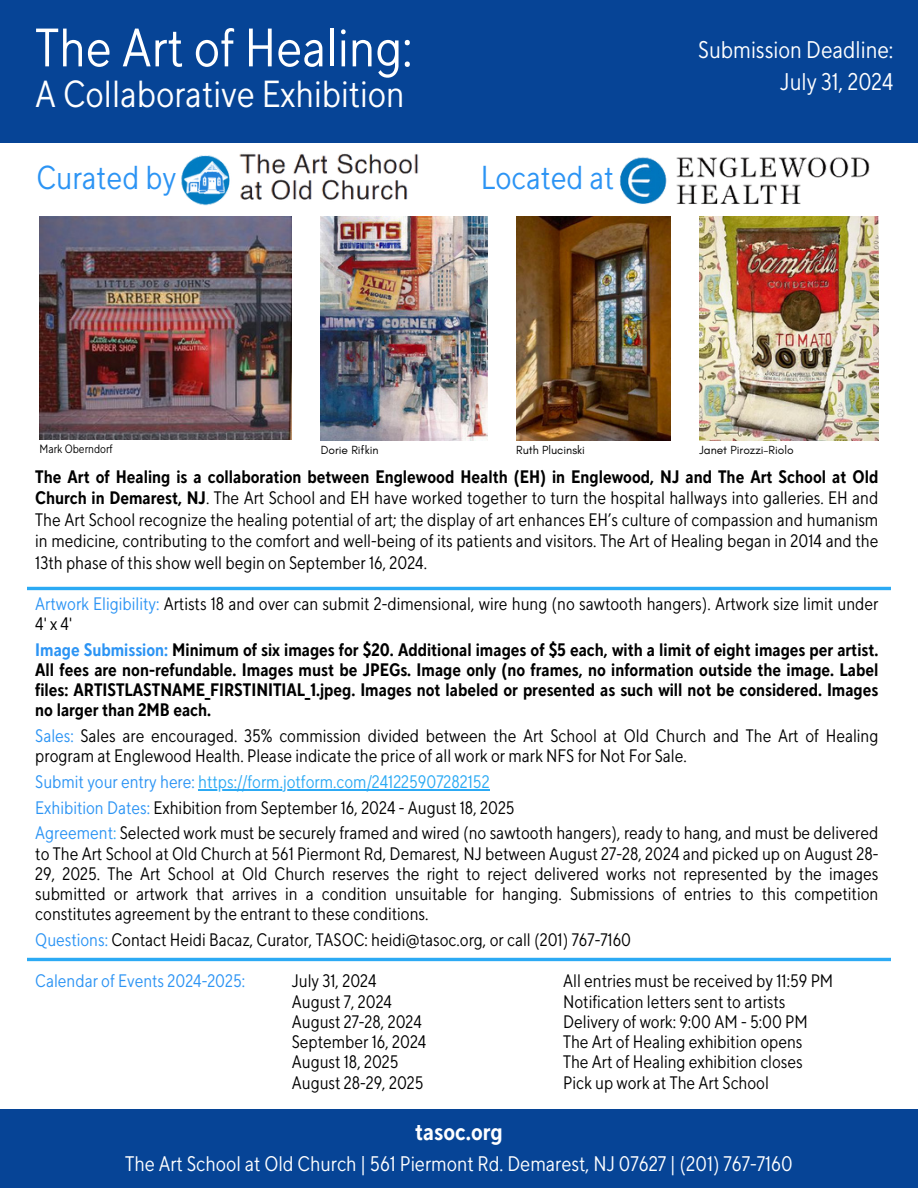
<style>
.page{position:relative;width:918px;height:1188px;background:#fff}
.page>*{position:absolute;margin:0;border:0;box-sizing:border-box;transform-origin:0 0}
.t1{font:54px "TT Norms Std Cond";color:#fff}
.t2{font:37.5px "TT Norms Std Cond";color:#fff}
.t3{font:33px "TT Norms Std Cond";color:#2c94f4}
.t4{font:24px/32.7px "TT Norms Std Cond";color:#fff;text-align:right}
.t5{font:700 24px "TT Norms Std Cond";color:#fff}
.t6{font:21px "TT Norms Std Cond";color:#fff}
.t7{font:18px/20.2px "TT Norms Std Cond";color:#000}
.t8{font:700 18px/20.2px "TT Norms Std Cond";color:#000;text-align:justify}
.t9{font:18px "TT Norms Std Cond";color:#2caaf4}
.t10{font:18px "TT Norms Std Cond";color:#2c94f4}
.t11{font:12px "Glacial Indifference";color:#000}
.t12{font:12px "TT Norms Std Cond";color:#000}
.s1{font-weight:700}
.s2{color:#2c94f4}
.s3{color:#2caaf4}
</style>
<div class="page">
<div style="left:0;top:0;width:918px;height:143px;background:#064496"></div>
<div style="left:0;top:1110px;width:918px;height:78px;background:#064496"></div>
<hr style="left:27px;top:958px;width:864px;height:3px;background:#2caaf4">
<hr style="left:27px;top:587px;width:864px;height:3px;background:#2caaf4">
<img style="left:619px;top:157px;width:251px;height:47px">
<img style="left:40px;top:216px;width:252px;height:223px">
<img style="left:321px;top:216px;width:166px;height:224px">
<img style="left:516px;top:216px;width:154px;height:224px">
<img style="left:699px;top:216px;width:179px;height:224px">
<img style="left:181px;top:153px;width:238px;height:52px">
<hr style="left:198px;top:789px;width:292px;height:1px;background:#2caaf4">
<p class="t1" style="left:35px;top:15px;width:379px">The Art of Healing:</p>
<p class="t2" style="left:35px;top:71px;width:371px">A Collaborative Exhibition</p>
<h6 class="t3" style="left:36px;top:158px;width:141px">Curated by</h6>
<h6 class="t3" style="left:481px;top:157px;width:135px">Located at</h6>
<h6 class="t4" style="left:698px;top:34px;width:197px">Submission Deadline:<br>July 31, 2024</h6>
<p class="t12" style="left:40px;top:442px;width:75px">Mark Oberndorf</p>
<p class="t11" style="left:321px;top:443px;width:59px">Dorie Rifkin</p>
<p class="t11" style="left:516px;top:443px;width:70px">Ruth Plucinski</p>
<p class="t11" style="left:699px;top:443px;width:96px">Janet Pirozzi-Riolo</p>
<p class="t7" style="left:35px;top:467px;width:845px;line-height:21.3px;text-align:justify"><span class="s1">The Art of Healing is a collaboration between Englewood Health (EH) in Englewood, NJ and The Art School at Old Church in Demarest, NJ</span>. The Art School and EH have worked together to turn the hospital hallways into galleries. EH and The Art School recognize the healing potential of art; the display of art enhances EH’s culture of compassion and humanism in medicine, contributing to the comfort and well-being of its patients and visitors. The Art of Healing began in 2014 and the 13th phase of this show well begin on September 16, 2024.</p>
<p class="t7" style="left:35px;top:594px;width:845px"><span class="s2">Artwork Eligibility:</span> Artists 18 and over can submit 2-dimensional, wire hung (no sawtooth hangers). Artwork size limit under<br>4'x4'</p>
<h6 class="t8" style="left:35px;top:640px;width:845px"><span class="s2">Image Submission:</span> Minimum of six images for $20. Additional images of $5 each, with a limit of eight images per artist.<br>All fees are non-refundable. Images must be JPEGs. Image only (no frames, no information outside the image. Label files: ARTISTLASTNAME_FIRSTINITIAL_1.jpeg. Images not labeled or presented as such will not be considered. Images no larger than 2MB each.</h6>
<h6 class="t7" style="left:35px;top:726px;width:845px"><span class="s2">Sales:</span> Sales are encouraged. 35% commission divided between the Art School at Old Church and The Art of Healing program at Englewood Health. Please indicate the price of all work or mark NFS for Not For Sale.</h6>
<h6 class="t9" style="left:35px;top:771px;width:456px"><span class="s2">Submit your entry here:</span> https://form.jotform.com/241225907282152</h6>
<h6 class="t7" style="left:35px;top:798px;width:481px"><span class="s2">Exhibition Dates:</span> Exhibition from September 16, 2024 - August 18, 2025</h6>
<h6 class="t7" style="left:35px;top:824px;width:845px;text-align:justify"><span class="s2">Agreement</span><span class="s3">:</span> Selected work must be securely framed and wired (no sawtooth hangers), ready to hang, and must be delivered to The Art School at Old Church at 561 Piermont Rd, Demarest, NJ between August 27-28, 2024 and picked up on August 28- 29, 2025. The Art School at Old Church reserves the right to reject delivered works not represented by the images submitted or artwork that arrives in a condition unsuitable for hanging. Submissions of entries to this competition constitutes agreement by the entrant to these conditions.</h6>
<h5 class="t7" style="left:35px;top:930px;width:597px"><span class="s2">Questions:</span> Contact Heidi Bacaz, Curator, TASOC: heidi@tasoc.org, or call (201) 767-7160</h5>
<h6 class="t10" style="left:35px;top:970px;width:211px">Calendar of Events 2024-2025:</h6>
<h4 class="t7" style="left:292px;top:972px;width:136px">July 31, 2024<br>August 7, 2024<br>August 27-28, 2024<br>September 16, 2024<br>August 18, 2025<br>August 28-29, 2025</h4>
<p class="t7" style="left:563px;top:972px;width:272px">All entries must be received by 11:59 PM Notification letters sent to artists Delivery of work: 9:00 AM - 5:00 PM The Art of Healing exhibition opens<br>The Art of Healing exhibition closes Pick up work at The Art School</p>
<h1 class="t5" style="left:415px;top:1117px;width:89px">tasoc.org</h1>
<h1 class="t6" style="left:125px;top:1151px;width:669px">The Art School at Old Church | 561 Piermont Rd. Demarest, NJ 07627 | (201) 767-7160</h1>
</div>
